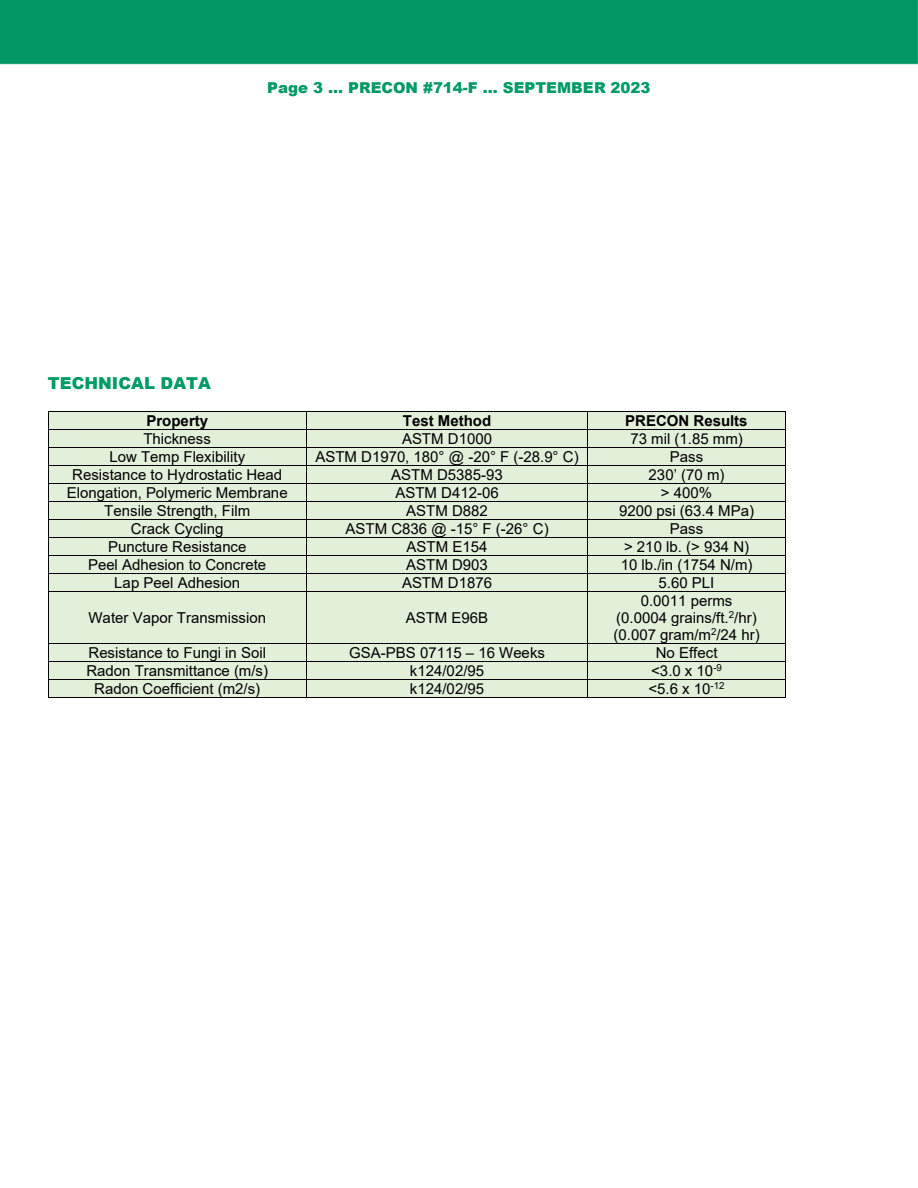
<style>
.page{position:relative;width:918px;height:1188px;background:#fff}
.page>*{position:absolute;margin:0;border:0;box-sizing:border-box;transform-origin:0 0}
.t1{font:900 16.5px "Arial";color:#009a65}
.t2{font:15px/17.2px "Arial";color:#000;text-align:center}
.t3{font:900 15px "Arial";color:#009a65}
.t4{font:700 15px "Arial";color:#000}
</style>
<div class="page">
<div style="left:0;top:0;width:918px;height:65px;background:#019764"></div>
<div style="left:49px;top:412px;width:257px;height:17px;background:#e2efd9"></div>
<div style="left:307px;top:412px;width:281px;height:17px;background:#e2efd9"></div>
<div style="left:588px;top:412px;width:197px;height:17px;background:#e2efd9"></div>
<hr style="left:48px;top:411px;width:738px;height:1px;background:#000">
<div style="left:49px;top:430px;width:257px;height:17px;background:#e2efd9"></div>
<div style="left:307px;top:430px;width:281px;height:17px;background:#e2efd9"></div>
<div style="left:588px;top:430px;width:197px;height:17px;background:#e2efd9"></div>
<hr style="left:48px;top:429px;width:738px;height:1px;background:#000">
<div style="left:49px;top:448px;width:257px;height:17px;background:#e2efd9"></div>
<div style="left:307px;top:448px;width:281px;height:17px;background:#e2efd9"></div>
<div style="left:588px;top:448px;width:197px;height:17px;background:#e2efd9"></div>
<hr style="left:48px;top:447px;width:738px;height:1px;background:#000">
<div style="left:49px;top:466px;width:257px;height:17px;background:#e2efd9"></div>
<div style="left:307px;top:466px;width:281px;height:17px;background:#e2efd9"></div>
<div style="left:588px;top:466px;width:197px;height:17px;background:#e2efd9"></div>
<hr style="left:48px;top:465px;width:738px;height:1px;background:#000">
<div style="left:49px;top:484px;width:257px;height:17px;background:#e2efd9"></div>
<div style="left:307px;top:484px;width:281px;height:17px;background:#e2efd9"></div>
<div style="left:588px;top:484px;width:197px;height:17px;background:#e2efd9"></div>
<hr style="left:48px;top:483px;width:738px;height:1px;background:#000">
<div style="left:49px;top:502px;width:257px;height:17px;background:#e2efd9"></div>
<div style="left:307px;top:502px;width:281px;height:17px;background:#e2efd9"></div>
<div style="left:588px;top:502px;width:197px;height:17px;background:#e2efd9"></div>
<hr style="left:48px;top:501px;width:738px;height:1px;background:#000">
<div style="left:49px;top:520px;width:257px;height:17px;background:#e2efd9"></div>
<div style="left:307px;top:520px;width:281px;height:17px;background:#e2efd9"></div>
<div style="left:588px;top:520px;width:197px;height:17px;background:#e2efd9"></div>
<hr style="left:48px;top:519px;width:738px;height:1px;background:#000">
<div style="left:49px;top:538px;width:257px;height:17px;background:#e2efd9"></div>
<div style="left:307px;top:538px;width:281px;height:17px;background:#e2efd9"></div>
<div style="left:588px;top:538px;width:197px;height:17px;background:#e2efd9"></div>
<hr style="left:48px;top:537px;width:738px;height:1px;background:#000">
<div style="left:49px;top:556px;width:257px;height:17px;background:#e2efd9"></div>
<div style="left:307px;top:556px;width:281px;height:17px;background:#e2efd9"></div>
<div style="left:588px;top:556px;width:197px;height:17px;background:#e2efd9"></div>
<hr style="left:48px;top:555px;width:738px;height:1px;background:#000">
<div style="left:49px;top:574px;width:257px;height:17px;background:#e2efd9"></div>
<div style="left:307px;top:574px;width:281px;height:17px;background:#e2efd9"></div>
<div style="left:588px;top:574px;width:197px;height:17px;background:#e2efd9"></div>
<hr style="left:48px;top:573px;width:738px;height:1px;background:#000">
<svg style="left:48px;top:412px;width:1px;height:179px"></svg>
<svg style="left:306px;top:412px;width:1px;height:179px"></svg>
<svg style="left:785px;top:412px;width:1px;height:179px"></svg>
<div style="left:49px;top:592px;width:257px;height:52px;background:#e2efd9"></div>
<div style="left:307px;top:592px;width:281px;height:52px;background:#e2efd9"></div>
<div style="left:588px;top:592px;width:197px;height:52px;background:#e2efd9"></div>
<hr style="left:48px;top:591px;width:738px;height:1px;background:#000">
<hr style="left:48px;top:592px;width:1px;height:52px;background:#000">
<hr style="left:306px;top:592px;width:1px;height:52px;background:#000">
<hr style="left:588px;top:592px;width:1px;height:52px;background:#000">
<hr style="left:785px;top:592px;width:1px;height:52px;background:#000">
<div style="left:49px;top:644px;width:257px;height:18px;background:#e2efd9"></div>
<div style="left:307px;top:644px;width:281px;height:18px;background:#e2efd9"></div>
<div style="left:588px;top:644px;width:197px;height:18px;background:#e2efd9"></div>
<hr style="left:48px;top:644px;width:738px;height:1px;background:#000">
<div style="left:49px;top:662px;width:257px;height:18px;background:#e2efd9"></div>
<div style="left:307px;top:662px;width:281px;height:18px;background:#e2efd9"></div>
<div style="left:588px;top:662px;width:197px;height:18px;background:#e2efd9"></div>
<hr style="left:48px;top:662px;width:738px;height:1px;background:#000">
<div style="left:49px;top:680px;width:257px;height:18px;background:#e2efd9"></div>
<div style="left:307px;top:680px;width:281px;height:18px;background:#e2efd9"></div>
<div style="left:588px;top:680px;width:197px;height:18px;background:#e2efd9"></div>
<hr style="left:48px;top:679px;width:738px;height:1px;background:#000">
<svg style="left:48px;top:645px;width:1px;height:53px"></svg>
<hr style="left:48px;top:698px;width:258px;height:1px;background:#000">
<svg style="left:306px;top:645px;width:1px;height:53px"></svg>
<hr style="left:306px;top:698px;width:282px;height:1px;background:#000">
<hr style="left:588px;top:698px;width:197px;height:1px;background:#000">
<svg style="left:785px;top:645px;width:1px;height:53px"></svg>
<p class="t3" style="left:267px;top:77px;width:385px">Page 3 … PRECON #714-F … SEPTEMBER 2023</p>
<p class="t1" style="left:48px;top:371px;width:165px">TECHNICAL DATA</p>
<p class="t4" style="left:146px;top:410px;width:63px">Property</p>
<p class="t4" style="left:403px;top:410px;width:90px">Test Method</p>
<p class="t4" style="left:625px;top:410px;width:124px">PRECON Results</p>
<p class="t2" style="left:143px;top:430px;width:69px">Thickness</p>
<p class="t2" style="left:402px;top:430px;width:92px">ASTM D1000</p>
<p class="t2" style="left:630px;top:430px;width:114px">73 mil (1.85 mm)</p>
<p class="t2" style="left:109px;top:448px;width:137px">Low Temp Flexibility</p>
<p class="t2" style="left:315px;top:448px;width:265px">ASTM D1970, 180° @ -20° F (-28.9° C)</p>
<p class="t2" style="left:670px;top:448px;width:35px">Pass</p>
<p class="t2" style="left:72px;top:466px;width:212px">Resistance to Hydrostatic Head</p>
<p class="t2" style="left:391px;top:466px;width:113px">ASTM D5385-93</p>
<p class="t2" style="left:649px;top:466px;width:77px">230’ (70 m)</p>
<p class="t2" style="left:67px;top:484px;width:222px">Elongation, Polymeric Membrane</p>
<p class="t2" style="left:395px;top:484px;width:105px">ASTM D412-06</p>
<p class="t2" style="left:661px;top:484px;width:53px">&gt; 400%</p>
<p class="t2" style="left:104px;top:502px;width:147px">Tensile Strength, Film</p>
<p class="t2" style="left:406px;top:502px;width:83px">ASTM D882</p>
<p class="t2" style="left:619px;top:502px;width:137px">9200 psi (63.4 MPa)</p>
<p class="t2" style="left:131px;top:520px;width:94px">Crack Cycling</p>
<p class="t2" style="left:346px;top:520px;width:205px">ASTM C836 @ -15° F (-26° C)</p>
<p class="t2" style="left:670px;top:520px;width:35px">Pass</p>
<p class="t2" style="left:108px;top:538px;width:140px">Puncture Resistance</p>
<p class="t2" style="left:407px;top:538px;width:82px">ASTM E154</p>
<p class="t2" style="left:624px;top:538px;width:127px">&gt; 210 lb. (&gt; 934 N)</p>
<p class="t2" style="left:88px;top:556px;width:180px">Peel Adhesion to Concrete</p>
<p class="t2" style="left:406px;top:556px;width:83px">ASTM D903</p>
<p class="t2" style="left:621px;top:556px;width:133px">10 lb./in (1754 N/m)</p>
<p class="t2" style="left:114px;top:574px;width:127px">Lap Peel Adhesion</p>
<p class="t2" style="left:402px;top:574px;width:92px">ASTM D1876</p>
<p class="t2" style="left:659px;top:574px;width:57px">5.60 PLI</p>
<p class="t2" style="left:88px;top:609px;width:179px">Water Vapor Transmission</p>
<p class="t2" style="left:406px;top:609px;width:84px">ASTM E96B</p>
<p class="t2" style="left:613px;top:592px;width:148px">0.0011 perms<br>(0.0004 grains/ft.<sup>2</sup>/hr) (0.007 gram/m<sup>2</sup>/24 hr)</p>
<p class="t2" style="left:88px;top:644px;width:179px">Resistance to Fungi in Soil</p>
<p class="t2" style="left:349px;top:644px;width:197px">GSA-PBS 07115 – 16 Weeks</p>
<p class="t2" style="left:656px;top:644px;width:63px">No Effect</p>
<p class="t2" style="left:86px;top:662px;width:183px">Radon Transmittance (m/s)</p>
<p class="t2" style="left:410px;top:662px;width:76px">k124/02/95</p>
<p class="t2" style="left:651px;top:662px;width:72px">&lt;3.0 x 10<sup>-9</sup></p>
<p class="t2" style="left:94px;top:680px;width:167px">Radon Coefficient (m2/s)</p>
<p class="t2" style="left:410px;top:680px;width:76px">k124/02/95</p>
<p class="t2" style="left:648px;top:680px;width:78px">&lt;5.6 x 10<sup>-12</sup></p>
</div>
